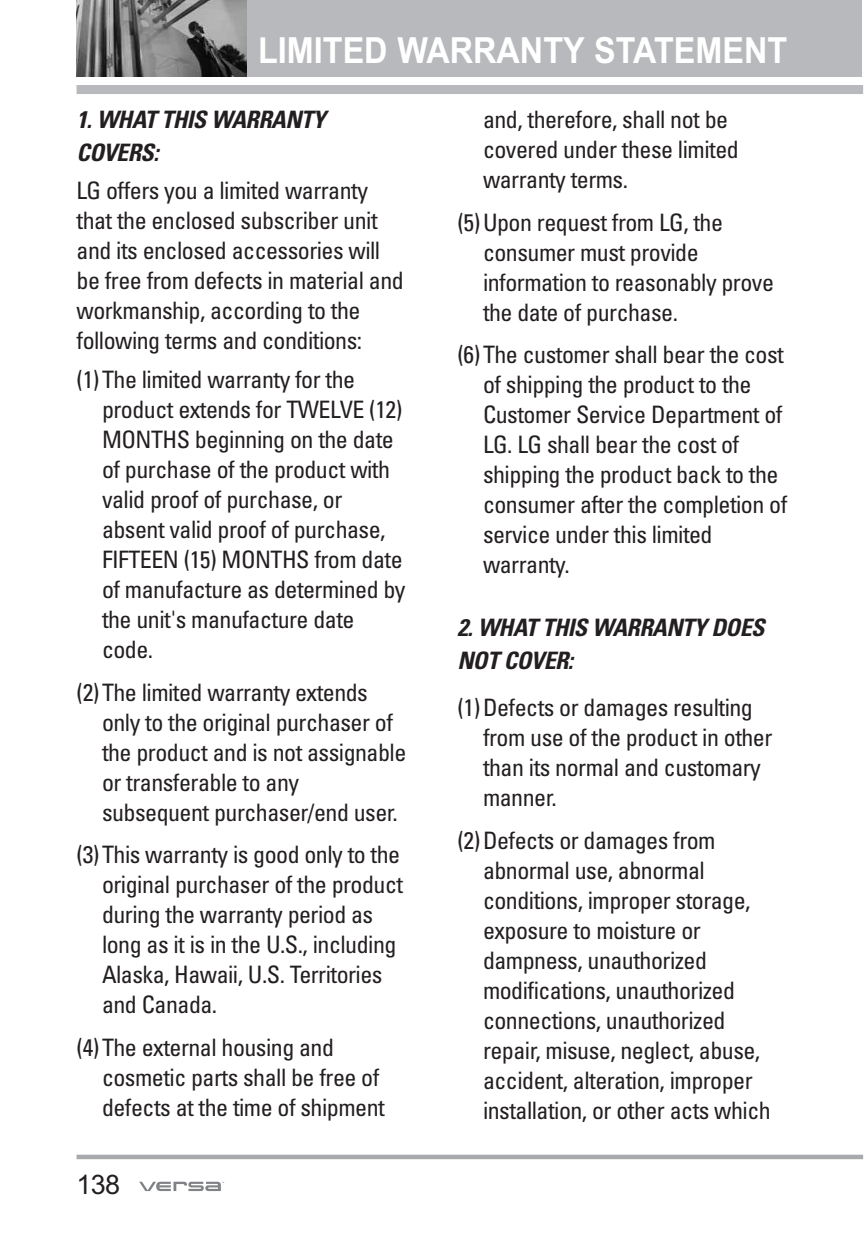
<style>
.page{position:relative;width:864px;height:1242px;background:#fff}
.page>*{position:absolute;margin:0;border:0;box-sizing:border-box;transform-origin:0 0}
.t1{font:700 36px "Arial";color:#fff;scale:.9 1}
.t2{font:27px "Arial";color:#231f20}
.t3{font:condensed 24px/30px "Univers";letter-spacing:-.02em;color:#231f20}
.t4{font:italic 700 condensed 24px/33px "Univers";letter-spacing:-.02em;color:#231f20}
</style>
<div class="page">
<hr style="left:77px;top:1155px;width:786px;height:4px;background:#a8a9ad">
<div style="left:77px;top:85px;width:786px;height:9px;background:#b8b9bc"></div>
<div style="left:96px;top:0;width:766px;height:77px;background:#b8b9bc"></div>
<svg style="left:139px;top:1182px;width:85px;height:9px"></svg>
<img style="left:77px;top:0;width:170px;height:77px">
<h1 class="t1" style="left:258px;top:30px;width:589px">LIMITED WARRANTY STATEMENT</h1>
<p class="t4" style="left:77px;top:105px;width:251px">1. WHAT THIS WARRANTY<br>COVERS:</p>
<p class="t3" style="left:77px;top:178px;width:329px">LG offers you a limited warranty that the enclosed subscriber unit and its enclosed accessories will be free from defects in material and workmanship, according to the following terms and conditions:</p>
<p class="t3" style="left:102px;top:366px;width:305px;text-indent:-26px">(1)The limited warranty for the product extends for TWELVE (12)<br>MONTHS beginning on the date of purchase of the product with valid proof of purchase, or absent valid proof of purchase,<br>FIFTEEN (15) MONTHS from date of manufacture as determined by the unit's manufacture date code.</p>
<p class="t3" style="left:102px;top:679px;width:306px;text-indent:-26px">(2)The limited warranty extends only to the original purchaser of the product and is not assignable or transferable to any subsequent purchaser/end user.</p>
<p class="t3" style="left:102px;top:842px;width:303px;text-indent:-26px">(3)This warranty is good only to the original purchaser of the product during the warranty period as long as it is in the U.S., including<br>Alaska, Hawaii, U.S. Territories and Canada.</p>
<p class="t3" style="left:102px;top:1035px;width:284px;text-indent:-26px">(4)The external housing and cosmetic parts shall be free of defects at the time of shipment</p>
<p class="t2" style="left:77px;top:1169px;width:45px">138</p>
<p class="t3" style="left:483px;top:106px;width:257px">and, therefore, shall not be covered under these limited warranty terms.</p>
<p class="t3" style="left:483px;top:209px;width:292px;text-indent:-26px">(5)Upon request from LG, the consumer must provide information to reasonably prove the date of purchase.</p>
<p class="t3" style="left:483px;top:342px;width:306px;text-indent:-26px">(6)The customer shall bear the cost of shipping the product to the<br>Customer Service Department of<br>LG. LG shall bear the cost of shipping the product back to the consumer after the completion of service under this limited warranty.</p>
<p class="t4" style="left:458px;top:613px;width:309px">2. WHAT THIS WARRANTY DOES<br>NOT COVER:</p>
<p class="t3" style="left:483px;top:695px;width:291px;text-indent:-26px">(1)Defects or damages resulting from use of the product in other than its normal and customary manner.</p>
<p class="t3" style="left:483px;top:827px;width:289px;text-indent:-26px">(2)Defects or damages from abnormal use, abnormal conditions, improper storage, exposure to moisture or dampness, unauthorized modifications, unauthorized connections, unauthorized repair, misuse, neglect, abuse, accident, alteration, improper installation, or other acts which</p>
</div>
